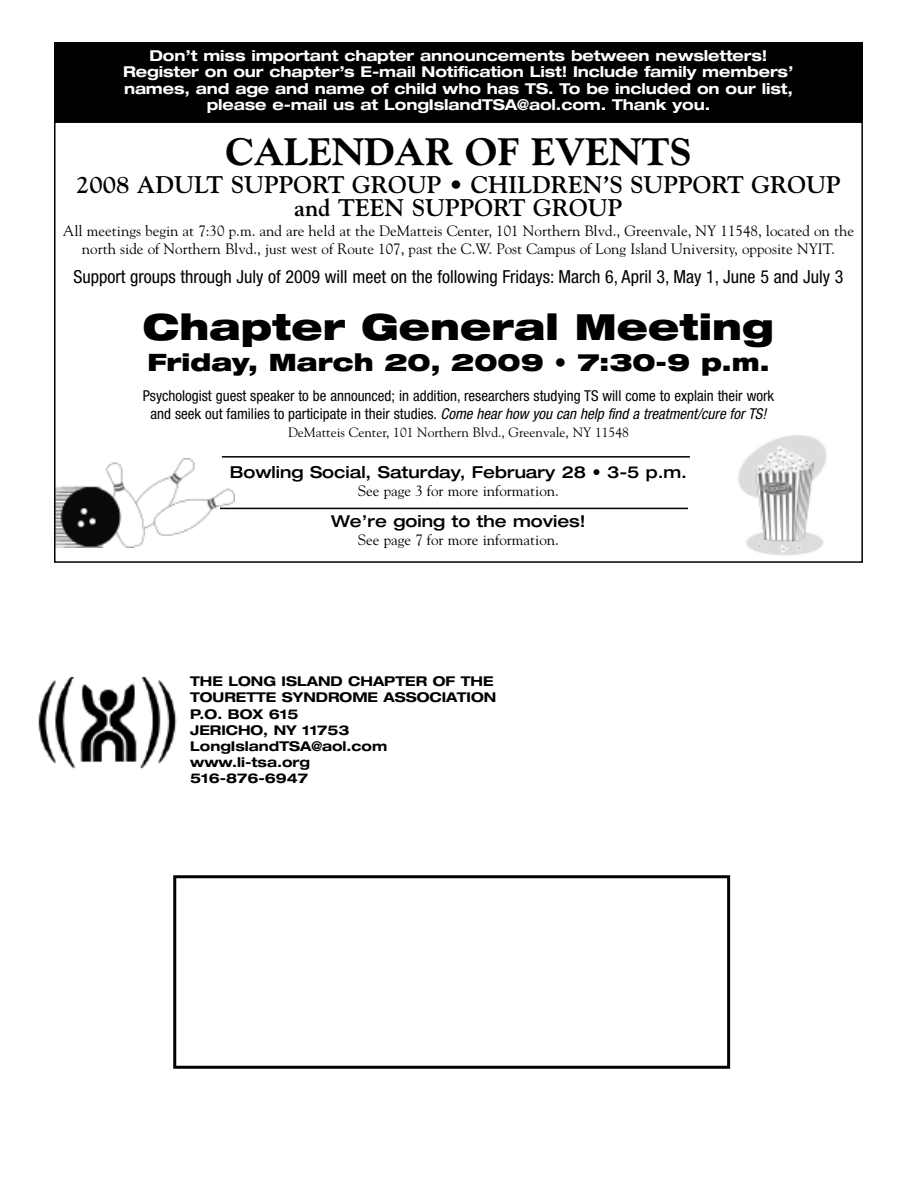
<style>
.page{position:relative;width:918px;height:1188px;background:#fff}
.page>*{position:absolute;margin:0;border:0;box-sizing:border-box;transform-origin:0 0}
.t1{font:800 39px "Goudy";color:#000}
.t2{font:900 expanded 36px "Helvetica Neue";color:#000}
.t3{font:700 24px/22.5px "Goudy";color:#000;text-align:center}
.t4{font:900 expanded 24px "Helvetica Neue";color:#000}
.t5{font:condensed 18px "Helvetica Neue";color:#000}
.t6{font:500 expanded 16.5px "Helvetica Neue";color:#000}
.t7{font:15px/18px "Goudy";color:#000;text-align:center}
.t8{font:700 expanded 15px/16.5px "Helvetica Neue";letter-spacing:-.01em;color:#fff;text-align:center}
.t9{font:condensed 15px/18px "Helvetica Neue";color:#000;text-align:center}
.t10{font:700 expanded 13.5px/16.2px "Helvetica Neue";color:#000}
.t11{font:13.5px "Goudy";color:#000}
.s1{font-style:italic}
</style>
<div class="page">
<img style="left:738px;top:435px;width:89px;height:121px">
<img style="left:57px;top:459px;width:178px;height:89px">
<div style="left:173px;top:875px;width:557px;height:194px;border:3px solid #000"></div>
<div style="left:54px;top:42px;width:809px;height:80px;background:#000"></div>
<img style="left:38px;top:678px;width:139px;height:92px">
<div style="left:54px;top:121px;width:809px;height:442px;border:2px solid #000"></div>
<hr style="left:222px;top:456px;width:468px;height:2px;background:#000">
<hr style="left:220px;top:508px;width:468px;height:1px;background:#000">
<p class="t8" style="left:123px;top:49px;width:672px">Don’t miss important chapter announcements between newsletters!<br>Register on our chapter’s E-mail Notification List! Include family members’ names, and age and name of child who has TS. To be included on our list, please e-mail us at LongIslandTSA@aol.com. Thank you.</p>
<h1 class="t1" style="left:226px;top:136px;width:467px">CALENDAR OF EVENTS</h1>
<h3 class="t3" style="left:76px;top:174px;width:766px">2008 ADULT SUPPORT GROUP • CHILDREN’S SUPPORT GROUP and TEEN SUPPORT GROUP</h3>
<p class="t7" style="left:63px;top:222px;width:793px">All meetings begin at 7:30 p.m. and are held at the DeMatteis Center, 101 Northern Blvd., Greenvale, NY 11548, located on the north side of Northern Blvd., just west of Route 107, past the C.W. Post Campus of Long Island University, opposite NYIT.</p>
<p class="t5" style="left:73px;top:270px;width:772px">Support groups through July of 2009 will meet on the following Fridays: March 6, April 3, May 1, June 5 and July 3</p>
<h2 class="t2" style="left:143px;top:313px;width:633px">Chapter General Meeting</h2>
<h3 class="t4" style="left:147px;top:354px;width:624px">Friday, March 20, 2009 • 7:30-9 p.m.</h3>
<p class="t9" style="left:143px;top:388px;width:633px">Psychologist guest speaker to be announced; in addition, researchers studying TS will come to explain their work and seek out families to participate in their studies. <span class="s1">Come hear how you can help find a treatment/cure for TS!</span></p>
<p class="t11" style="left:288px;top:425px;width:342px">DeMatteis Center, 101 Northern Blvd., Greenvale, NY 11548</p>
<p class="t6" style="left:230px;top:466px;width:459px">Bowling Social, Saturday, February 28 • 3-5 p.m.</p>
<p class="t7" style="left:358px;top:482px;width:202px">See page 3 for more information.</p>
<p class="t6" style="left:331px;top:516px;width:256px">We’re going to the movies!</p>
<p class="t7" style="left:358px;top:531px;width:202px">See page 7 for more information.</p>
<p class="t10" style="left:190px;top:675px;width:308px">THE LONG ISLAND CHAPTER OF THE<br>TOURETTE SYNDROME ASSOCIATION<br>P.O. BOX 615<br>JERICHO, NY 11753<br>LongIslandTSA@aol.com www.li-tsa.org<br>516-876-6947</p>
</div>
